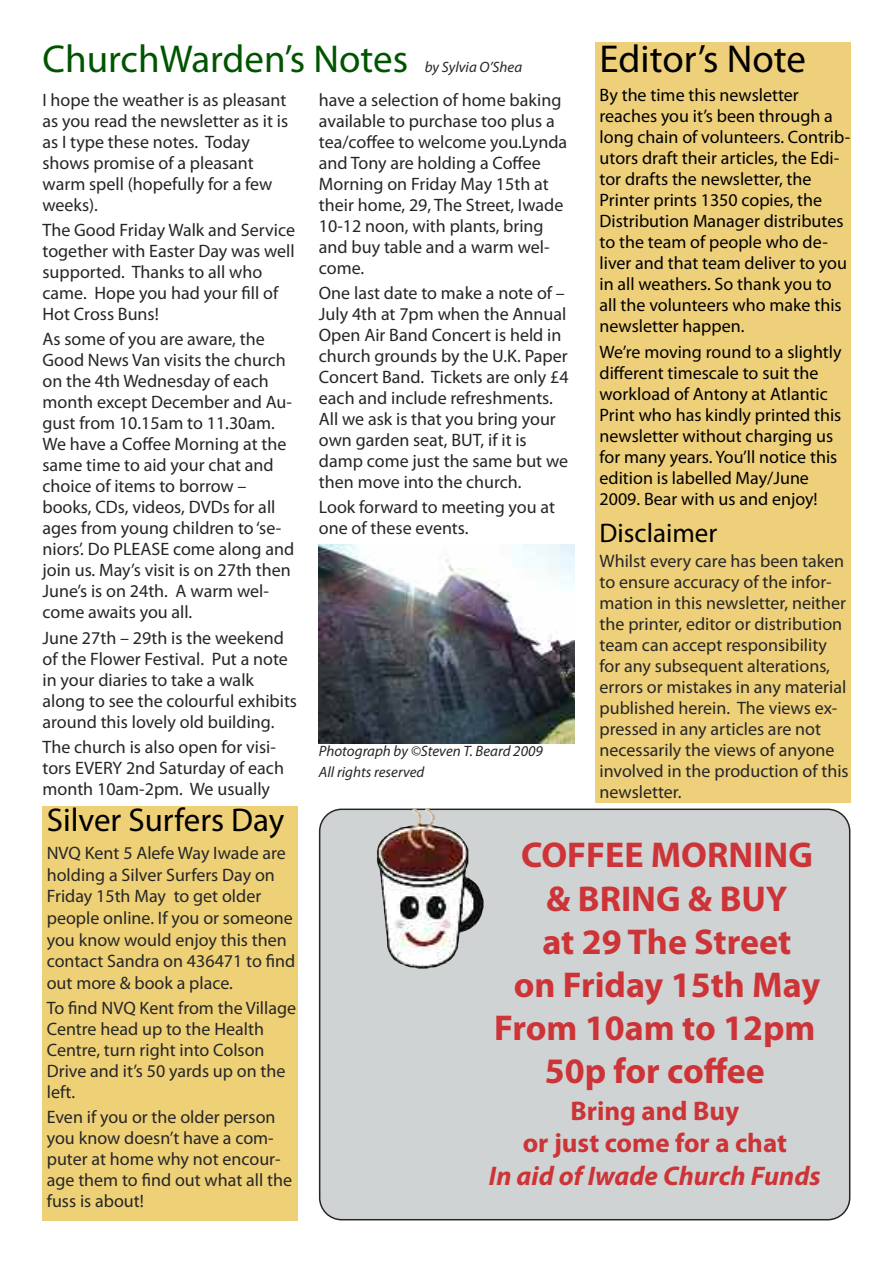
<style>
.page{position:relative;width:893px;height:1263px;background:#fff}
.page>*{position:absolute;margin:0;border:0;box-sizing:border-box;transform-origin:0 0}
.t1{font:39px "Myriad Pro";color:#005400}
.t2{font:39px "Myriad Pro";color:#000}
.t3{font:700 36px/43.2px "Myriad Pro";color:#cc3437;text-align:center}
.t4{font:33px "Myriad Pro";color:#000}
.t5{font:700 27px/32.4px "Myriad Pro";color:#cc3437;text-align:center}
.t6{font:italic 700 27px "Myriad Pro";color:#cc3437}
.t7{font:27px "Myriad Pro";color:#000}
.t8{font:18px/21px "Myriad Pro";color:#272627}
.t9{font:18px/21px "Myriad Pro";color:#000}
.t10{font:italic 15px/21px "Myriad Pro";color:#272627}
</style>
<div class="page">
<div style="left:319px;top:808px;width:531px;height:412px;background:#d0d3d3"></div>
<img style="left:319px;top:544px;width:255px;height:199px">
<div style="left:43px;top:806px;width:255px;height:414px;background:#eed076"></div>
<img style="left:377px;top:808px;width:106px;height:160px">
<div style="left:595px;top:43px;width:255px;height:760px;background:#eed07a"></div>
<h1 class="t1" style="left:43px;top:44px;width:367px">ChurchWarden’s Notes</h1>
<p class="t10" style="left:425px;top:57px;width:99px">by Sylvia O’Shea</p>
<p class="t8" style="left:43px;top:91px;width:247px">I hope the weather is as pleasant as you read the newsletter as it is as I type these notes. Today shows promise of a pleasant warm spell (hopefully for a few weeks).</p>
<p class="t8" style="left:43px;top:221px;width:254px">The Good Friday Walk and Service together with Easter Day was well supported. Thanks to all who came. Hope you had your fill of<br>Hot Cross Buns!</p>
<p class="t8" style="left:43px;top:330px;width:253px">As some of you are aware, the<br>Good News Van visits the church on the 4th Wednesday of each month except December and Au&shy;gust from 10.15am to 11.30am.<br>We have a Coffee Morning at the same time to aid your chat and choice of items to borrow – books, CDs, videos, DVDs for all ages from young children to‘se&shy;niors’. Do PLEASE come along and join us. May’s visit is on 27th then<br>June’s is on 24th. A warm wel&shy;come awaits you all.</p>
<p class="t8" style="left:43px;top:628px;width:256px">June 27th – 29th is the weekend of the Flower Festival. Put a note in your diaries to take a walk along to see the colourful exhibits around this lovely old building.</p>
<p class="t8" style="left:43px;top:738px;width:243px">The church is also open for visi&shy;tors EVERY 2nd Saturday of each month 10am-2pm. We usually</p>
<p class="t8" style="left:319px;top:91px;width:250px">have a selection of home baking available to purchase too plus a tea/coffee to welcome you.Lynda and Tony are holding a Coffee<br>Morning on Friday May 15th at their home, 29, The Street, Iwade<br>10-12 noon, with plants, bring and buy table and a warm wel&shy;come.</p>
<p class="t8" style="left:319px;top:284px;width:251px">One last date to make a note of –<br>July 4th at 7pm when the Annual<br>Open Air Band Concert is held in church grounds by the U.K. Paper<br>Concert Band. Tickets are only £4 each and include refreshments.<br>All we ask is that you bring your own garden seat, BUT, if it is damp come just the same but we then move into the church.</p>
<p class="t8" style="left:319px;top:498px;width:238px">Look forward to meeting you at one of these events.</p>
<p class="t10" style="left:319px;top:742px;width:225px">Photograph by ©Steven T. Beard 2009<br>All rights reserved</p>
<h1 class="t2" style="left:600px;top:44px;width:208px">Editor’s Note</h1>
<p class="t9" style="left:600px;top:86px;width:252px">By the time this newsletter reaches you it’s been through a long chain of volunteers. Contrib&shy;utors draft their articles, the Edi&shy;tor drafts the newsletter, the<br>Printer prints 1350 copies, the<br>Distribution Manager distributes to the team of people who de&shy;liver and that team deliver to you in all weathers. So thank you to all the volunteers who make this newsletter happen.</p>
<p class="t9" style="left:600px;top:342px;width:244px">We’re moving round to a slightly different timescale to suit the workload of Antony at Atlantic<br>Print who has kindly printed this newsletter without charging us for many years. You’ll notice this edition is labelled May/June<br>2009. Bear with us and enjoy!</p>
<h3 class="t7" style="left:600px;top:523px;width:119px">Disclaimer</h3>
<p class="t8" style="left:600px;top:552px;width:251px">Whilst every care has been taken to ensure accuracy of the infor&shy;mation in this newsletter, neither the printer, editor or distribution team can accept responsibility for any subsequent alterations, errors or mistakes in any material published herein. The views ex&shy;pressed in any articles are not necessarily the views of anyone involved in the production of this newsletter.</p>
<h3 class="t4" style="left:47px;top:807px;width:239px">Silver Surfers Day</h3>
<p class="t8" style="left:47px;top:844px;width:250px;line-height:21.6px">NVQ Kent 5 Alefe Way Iwade are holding a Silver Surfers Day on<br>Friday 15th May to get older people online. If you or someone you know would enjoy this then contact Sandra on 436471 to find out more &amp; book a place.</p>
<p class="t8" style="left:47px;top:999px;width:251px">To find NVQ Kent from the Village<br>Centre head up to the Health<br>Centre, turn right into Colson<br>Drive and it’s 50 yards up on the left.</p>
<p class="t8" style="left:47px;top:1108px;width:247px">Even if you or the older person you know doesn’t have a com&shy;puter at home why not encour&shy;age them to find out what all the fuss is about!</p>
<h2 class="t3" style="left:494px;top:836px;width:328px">COFFEE MORNING<br>&amp; BRING &amp; BUY<br>at 29 The Street<br>on Friday 15th May<br>From 10am to 12pm<br>50p for coffee</h2>
<h3 class="t5" style="left:523px;top:1097px;width:266px">Bring and Buy<br>or just come for a chat</h3>
<h3 class="t6" style="left:489px;top:1165px;width:333px">In aid of Iwade Church Funds</h3>
</div>
